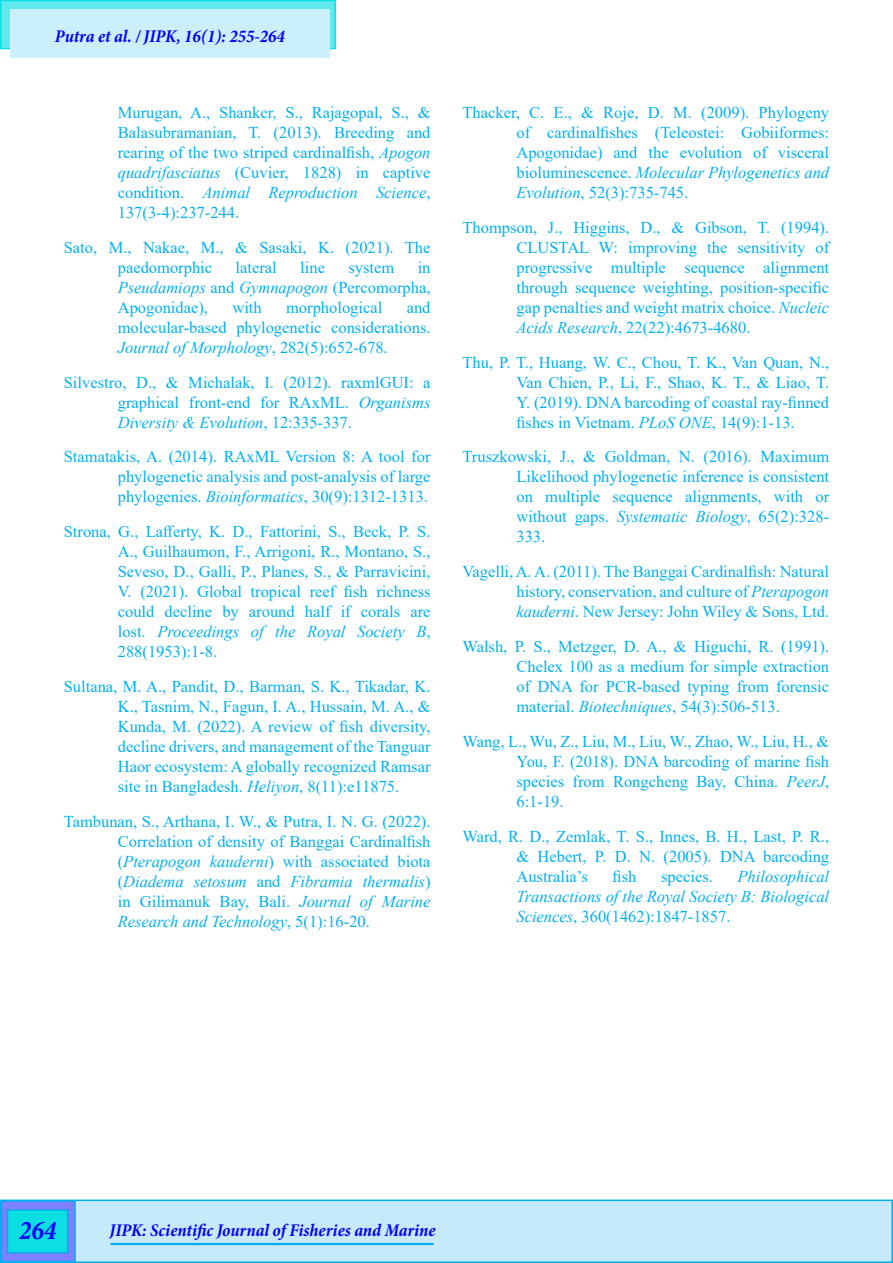
<style>
.page{position:relative;width:893px;height:1263px;background:#fff}
.page>*{position:absolute;margin:0;border:0;box-sizing:border-box;transform-origin:0 0}
.t1{font:italic 700 condensed 27px "Minion Pro";color:#00f}
.t2{font:italic 700 condensed 18px "Minion Pro";color:#00f}
.t3{font:16.5px/20px "Times New Roman";color:#00b0f0;text-align:justify}
.t4{font:italic 16.5px/20px "Times New Roman";color:#00b0f0;text-align:justify}
.s1{font-style:italic}
.s2{font-style:normal}
</style>
<div class="page">
<div style="left:1px;top:1200px;width:891px;height:62px;background:#c6eafa"></div>
<div style="left:0;top:1199px;width:893px;height:64px;border:2px solid #00aeef"></div>
<div style="left:2px;top:1201px;width:73px;height:60px;background:#8080ff"></div>
<div style="left:1px;top:1200px;width:75px;height:62px;border:2px solid #00aeef"></div>
<div style="left:8px;top:1210px;width:60px;height:43px;background:#0cdfe4"></div>
<div style="left:7px;top:1209px;width:62px;height:44px;border:2px solid #00aeef"></div>
<hr style="left:111px;top:1243px;width:323px;height:2px;background:#00aeef">
<div style="left:1px;top:0;width:334px;height:49px;background:#61eaed"></div>
<div style="left:0;top:0;width:336px;height:49px;border:2px solid #0cdfe4"></div>
<div style="left:10px;top:9px;width:319px;height:48px;background:#cceffc"></div>
<p class="t2" style="left:55px;top:23px;width:231px">Putra et al. / JIPK, 16(1): 255-264</p>
<p class="t3" style="left:118px;top:102px;width:314px">Murugan, A., Shanker, S., Rajagopal, S., &amp; Balasubramanian, T. (2013). Breeding and rearing of the two striped cardinalfish, <span class="s1">Apogon quadrifasciatus</span> (Cuvier, 1828) in captive condition. <span class="s1">Animal Reproduction Science</span>, 137(3-4):237-244.</p>
<p class="t3" style="left:118px;top:237px;width:314px;text-indent:-54px">Sato, M., Nakae, M., &amp; Sasaki, K. (2021). The paedomorphic</p>
<p class="t3" style="left:118px;top:257px;width:314px;text-indent:300px">in <span class="s1">Pseudamiops</span> and <span class="s1">Gymnapogon</span> (Percomorpha, Apogonidae),</p>
<p class="t3" style="left:236px;top:257px;width:43px">lateral</p>
<p class="t3" style="left:300px;top:257px;width:26px">line</p>
<p class="t3" style="left:348px;top:257px;width:47px">system</p>
<p class="t3" style="left:118px;top:297px;width:314px;text-indent:289px">and molecular‐based phylogenetic considerations.<br><span class="s1">Journal of Morphology</span>, 282(5):652-678.</p>
<p class="t3" style="left:118px;top:371px;width:314px;text-indent:-54px">Silvestro, D., &amp; Michalak, I. (2012). raxmlGUI: a graphical front-end for RAxML. <span class="s1">Organisms Diversity &amp; Evolution</span>, 12:335-337.</p>
<p class="t3" style="left:118px;top:446px;width:314px;text-indent:-54px">Stamatakis, A. (2014). RAxML Version 8: A tool for phylogenetic analysis and post-analysis of large phylogenies. <span class="s1">Bioinformatics</span>, 30(9):1312-1313.</p>
<p class="t3" style="left:118px;top:521px;width:314px;text-indent:-54px">Strona, G., Lafferty, K. D., Fattorini, S., Beck, P. S.<br>A., Guilhaumon, F., Arrigoni, R., Montano, S., Seveso, D., Galli, P., Planes, S., &amp; Parravicini, V. (2021). Global tropical reef fish richness could decline by around half if corals are lost. <span class="s1">Proceedings of the Royal Society B</span>, 288(1953):1-8.</p>
<p class="t3" style="left:118px;top:676px;width:314px;text-indent:-54px">Sultana, M. A., Pandit, D., Barman, S. K., Tikadar, K.<br>K., Tasnim, N., Fagun, I. A., Hussain, M. A., &amp; Kunda, M. (2022). A review of fish diversity, decline drivers, and management of the Tanguar Haor ecosystem: A globally recognized Ramsar site in Bangladesh. <span class="s1">Heliyon</span>, 8(11):e11875.</p>
<p class="t3" style="left:118px;top:811px;width:314px;text-indent:-54px">Tambunan, S., Arthana, I. W., &amp; Putra, I. N. G. (2022).<br>Correlation of density of Banggai Cardinalfish (<span class="s1">Pterapogon kauderni</span>) with associated biota (<span class="s1">Diadema setosum</span> and <span class="s1">Fibramia thermalis</span>) in Gilimanuk Bay, Bali. <span class="s1">Journal of Marine Research and Technology</span>, 5(1):16-20.</p>
<p class="t3" style="left:232px;top:297px;width:31px">with</p>
<p class="t3" style="left:286px;top:297px;width:98px">morphological</p>
<p class="t3" style="left:516px;top:102px;width:314px;text-indent:-54px">Thacker, C. E., &amp; Roje, D. M. (2009). Phylogeny of cardinalfishes (Teleostei: Gobiiformes:<br>Apogonidae) and the evolution of visceral bioluminescence. <span class="s1">Molecular Phylogenetics and Evolution</span>, 52(3):735-745.</p>
<p class="t3" style="left:516px;top:217px;width:314px;text-indent:-54px">Thompson, J., Higgins, D., &amp; Gibson, T. (1994).<br>CLUSTAL W: improving the sensitivity of progressive multiple sequence alignment through sequence weighting, position-specific gap penalties and weight matrix choice. <span class="s1">Nucleic Acids Research</span>, 22(22):4673-4680.</p>
<p class="t3" style="left:516px;top:351px;width:314px;text-indent:-54px">Thu, P. T., Huang, W. C., Chou, T. K., Van Quan, N., Van Chien, P., Li, F., Shao, K. T., &amp; Liao, T.<br>Y. (2019). DNA barcoding of coastal ray-finned fishes in Vietnam. <span class="s1">PLoS ONE</span>, 14(9):1-13.</p>
<p class="t3" style="left:516px;top:446px;width:314px;text-indent:-54px">Truszkowski, J., &amp; Goldman, N. (2016). Maximum Likelihood phylogenetic inference is consistent on multiple sequence alignments, with or without gaps. <span class="s1">Systematic Biology</span>, 65(2):328- 333.</p>
<p class="t3" style="left:516px;top:561px;width:314px;text-indent:-54px">Vagelli, A. A. (2011). The Banggai Cardinalfish: Natural history, conservation, and culture of <span class="s1">Pterapogon kauderni</span>. New Jersey: John Wiley &amp; Sons, Ltd.</p>
<p class="t3" style="left:516px;top:636px;width:314px;text-indent:-54px">Walsh, P. S., Metzger, D. A., &amp; Higuchi, R. (1991).<br>Chelex 100 as a medium for simple extraction of DNA for PCR-based typing from forensic material. <span class="s1">Biotechniques</span>, 54(3):506-513.</p>
<p class="t3" style="left:516px;top:731px;width:314px;text-indent:-54px">Wang, L., Wu, Z., Liu, M., Liu, W., Zhao, W., Liu, H., &amp; You, F. (2018). DNA barcoding of marine fish species from Rongcheng Bay, China. <span class="s1">PeerJ</span>, 6:1-19.</p>
<p class="t3" style="left:516px;top:826px;width:314px;text-indent:-54px">Ward, R. D., Zemlak, T. S., Innes, B. H., Last, P. R., &amp; Hebert, P. D. N. (2005). DNA barcoding Australia’s</p>
<p class="t3" style="left:613px;top:866px;width:25px">fish</p>
<p class="t3" style="left:661px;top:866px;width:53px">species.</p>
<p class="t4" style="left:516px;top:866px;width:314px;text-indent:221px">Philosophical Transactions of the Royal Society B: Biological Sciences<span class="s2">, 360(1462):1847-1857.</span></p>
<p class="t1" style="left:19px;top:1212px;width:39px">264</p>
<p class="t2" style="left:110px;top:1217px;width:327px">JIPK: Scientific Journal of Fisheries and Marine</p>
</div>
